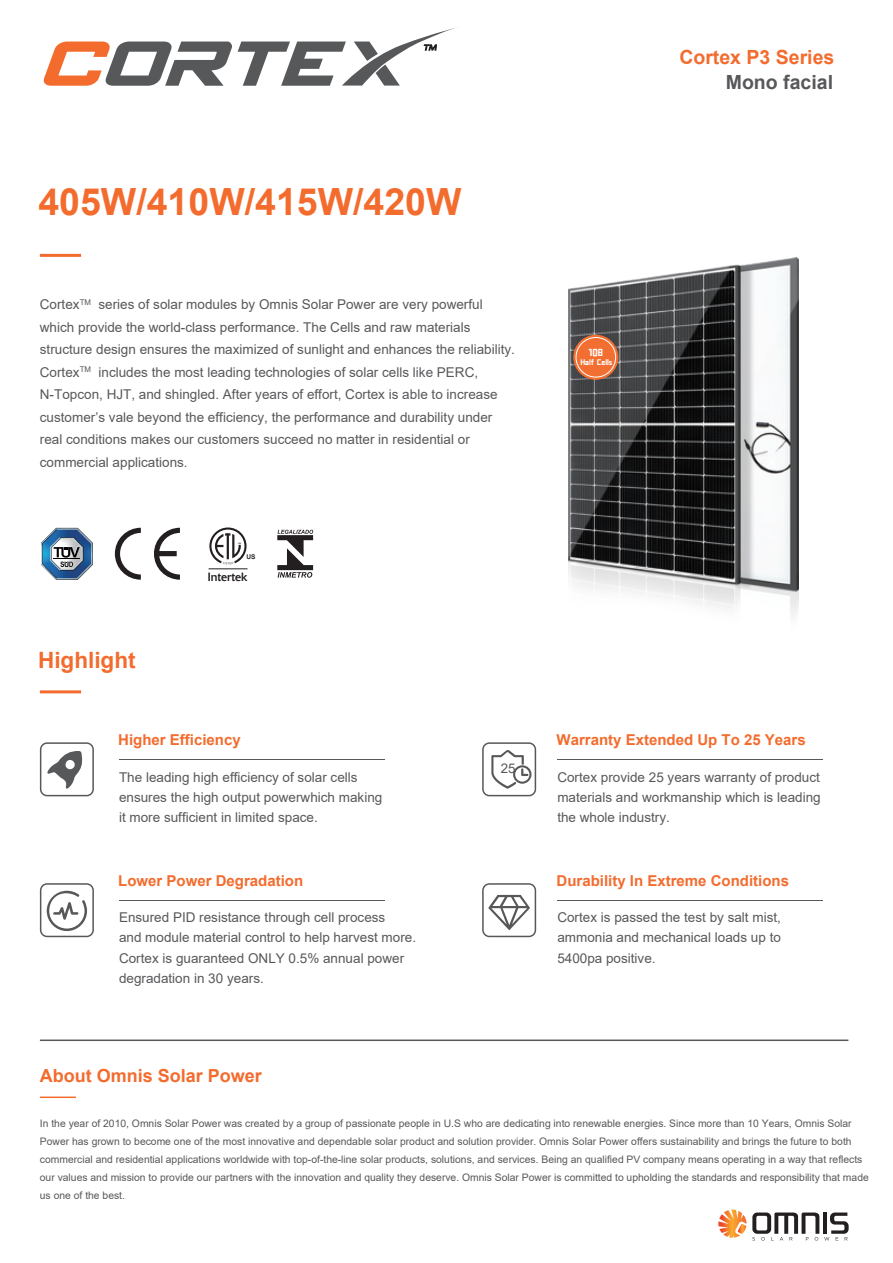
<style>
.page{position:relative;width:893px;height:1263px;background:#fff}
.page>*{position:absolute;margin:0;border:0;box-sizing:border-box;transform-origin:0 0}
.t1{font:700 37.5px "Arial";color:#f36c2e}
.t2{font:700 22.5px "Arial";color:#f36c2e}
.t3{font:700 19.5px "Arial";color:#f36c2e}
.t4{font:700 19.5px "Arial";color:#57585a}
.t5{font:700 18px "Arial";color:#f36c2e}
.t6{font:700 15px "Arial";color:#f36c2e}
.t7{font:13.5px/20.1px "Arial";color:#57585a}
.t8{font:13.35px "Arial";color:#57585a}
.t9{font:11.85px "Delta";color:#231f20}
.t10{font:10.35px/18px "Arial";color:#57585a}
.t11{font:10.2px "Hello Font Fang Hua Ti";color:#fff}
.t12{font:8.1px "Hello Font Fang Hua Ti";color:#fff}
.t13{font:700 6.6px "Arial";color:#231f20}
.t14{font:700 1.8px "Arial";color:#231f20}
</style>
<div class="page">
<hr style="left:119px;top:759px;width:266px;height:1px;background:#57585a">
<hr style="left:558px;top:759px;width:265px;height:1px;background:#57585a">
<hr style="left:119px;top:900px;width:266px;height:1px;background:#57585a">
<hr style="left:558px;top:900px;width:265px;height:1px;background:#57585a">
<hr style="left:40px;top:690px;width:41px;height:3px;background:#f36c2e">
<hr style="left:40px;top:254px;width:41px;height:3px;background:#f36c2e">
<hr style="left:40px;top:1039px;width:808px;height:2px;background:#57585a">
<hr style="left:40px;top:1096px;width:36px;height:2px;background:#f36c2e">
<svg style="left:752px;top:1212px;width:97px;height:28px"></svg>
<svg style="left:718px;top:1209px;width:28px;height:29px"></svg>
<svg style="left:44px;top:42px;width:188px;height:44px"></svg>
<svg style="left:238px;top:27px;width:220px;height:59px"></svg>
<svg style="left:40px;top:742px;width:54px;height:54px"></svg>
<svg style="left:482px;top:742px;width:54px;height:54px"></svg>
<svg style="left:482px;top:883px;width:54px;height:54px"></svg>
<svg style="left:40px;top:883px;width:54px;height:54px"></svg>
<svg style="left:277px;top:530px;width:36px;height:48px"></svg>
<svg style="left:115px;top:528px;width:26px;height:52px"></svg>
<svg style="left:154px;top:528px;width:26px;height:52px"></svg>
<svg style="left:41px;top:528px;width:52px;height:52px"></svg>
<hr style="left:209px;top:569px;width:38px;height:1px;background:#231f20">
<svg style="left:209px;top:527px;width:38px;height:37px"></svg>
<img style="left:568px;top:257px;width:230px;height:358px">
<svg style="left:573px;top:335px;width:45px;height:45px"></svg>
<div style="left:576px;top:337px;width:40px;height:40px;background:#f36e31;border-radius:50%"></div>
<div style="left:576px;top:337px;width:40px;height:40px;border:1px solid #fff;border-radius:50%"></div>
<h1 class="t1" style="left:38px;top:175px;width:425px">405W/410W/415W/420W</h1>
<p class="t7" style="left:40px;top:293px;width:477px;line-height:22.5px">Cortex<sup>TM</sup> series of solar modules by Omnis Solar Power are very powerful which provide the world-class performance. The Cells and raw materials structure design ensures the maximized of sunlight and enhances the reliability.<br>Cortex<sup>TM</sup> includes the most leading technologies of solar cells like PERC, N-Topcon, HJT, and shingled. After years of effort, Cortex is able to increase customer’s vale beyond the efficiency, the performance and durability under real conditions makes our customers succeed no matter in residential or commercial applications.</p>
<p class="t14" style="left:238px;top:542px;width:4px">CM</p>
<p class="t13" style="left:247px;top:552px;width:11px">US</p>
<h2 class="t2" style="left:38px;top:644px;width:99px">Highlight</h2>
<p class="t9" style="left:208px;top:569px;width:41px">Intertek</p>
<p class="t6" style="left:118px;top:729px;width:124px">Higher Efficiency</p>
<p class="t7" style="left:119px;top:767px;width:265px">The leading high efficiency of solar cells ensures the high output powerwhich making it more sufficient in limited space.</p>
<p class="t6" style="left:118px;top:870px;width:187px">Lower Power Degradation</p>
<p class="t7" style="left:119px;top:907px;width:299px">Ensured PID resistance through cell process<br>and module material control to help harvest more.<br>Cortex is guaranteed ONLY 0.5% annual power degradation in 30 years.</p>
<p class="t8" style="left:501px;top:759px;width:16px">25</p>
<h3 class="t3" style="left:679px;top:43px;width:156px">Cortex P3 Series</h3>
<h3 class="t4" style="left:726px;top:69px;width:109px">Mono facial</h3>
<p class="t11" style="left:588px;top:347px;width:16px">108</p>
<p class="t12" style="left:580px;top:358px;width:34px">Half Cells</p>
<p class="t6" style="left:556px;top:729px;width:251px">Warranty Extended Up To 25 Years</p>
<p class="t7" style="left:557px;top:767px;width:265px;text-align:justify">Cortex provide 25 years warranty of product materials and workmanship which is leading the whole industry.</p>
<p class="t6" style="left:556px;top:870px;width:234px">Durability In Extreme Conditions</p>
<p class="t7" style="left:557px;top:907px;width:225px;text-align:justify">Cortex is passed the test by salt mist, ammonia and mechanical loads up to 5400pa positive.</p>
<h3 class="t5" style="left:40px;top:1063px;width:224px">About Omnis Solar Power</h3>
<p class="t10" style="left:40px;top:1115px;width:830px">In the year of 2010, Omnis Solar Power was created by a group of passionate people in U.S who are dedicating into renewable energies. Since more than 10 Years, Omnis Solar Power has grown to become one of the most innovative and dependable solar product and solution provider. Omnis Solar Power offers sustainability and brings the future to both commercial and residential applications worldwide with top-of-the-line solar products, solutions, and services. Being an qualified PV company means operating in a way that reflects our values and mission to provide our partners with the innovation and quality they deserve. Omnis Solar Power is committed to upholding the standards and responsibility that made us one of the best.</p>
</div>
